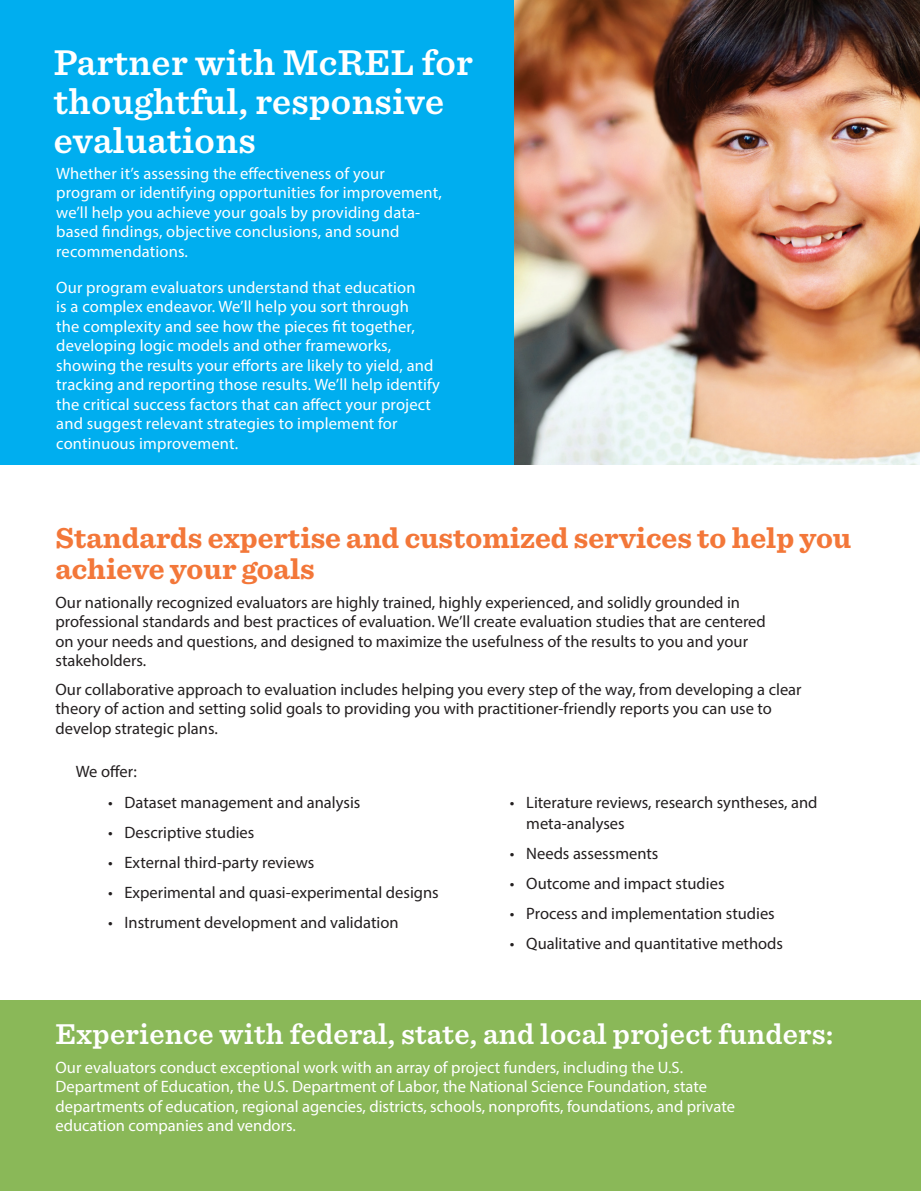
<style>
.page{position:relative;width:921px;height:1191px;background:#fff}
.page>*{position:absolute;margin:0;border:0;box-sizing:border-box;transform-origin:0 0}
.t1{font:600 37.5px/39px "Sentinel";letter-spacing:.01em;color:#fff}
.t2{font:700 30px/31.5px "Sentinel";color:#f37739}
.t3{font:600 30px "Sentinel";letter-spacing:.01em;color:#fff}
.t4{font:16.5px/19.5px "Myriad Pro";letter-spacing:.01em;color:#fff}
.t5{font:16.5px/19.5px "Myriad Pro";color:#231f20}
</style>
<div class="page">
<div style="left:0;top:1000px;width:921px;height:191px;background:#8ab858"></div>
<div style="left:0;top:0;width:920px;height:464px;background:#00aeef"></div>
<img style="left:514px;top:0;width:406px;height:464px">
<p class="t1" style="left:54px;top:41px;width:421px">Partner with McREL for thoughtful, responsive evaluations</p>
<p class="t4" style="left:56px;top:163px;width:387px">Whether it’s assessing the effectiveness of your program or identifying opportunities for improvement, we’ll help you achieve your goals by providing data&shy;based findings, objective conclusions, and sound recommendations.</p>
<p class="t4" style="left:56px;top:277px;width:385px">Our program evaluators understand that education<br>is a complex endeavor. We’ll help you sort through<br>the complexity and see how the pieces fit together, developing logic models and other frameworks, showing the results your efforts are likely to yield, and tracking and reporting those results. We’ll help identify the critical success factors that can affect your project and suggest relevant strategies to implement for continuous improvement.</p>
<p class="t2" style="left:56px;top:521px;width:798px">Standards expertise and customized services to help you achieve your goals</p>
<p class="t5" style="left:56px;top:592px;width:712px">Our nationally recognized evaluators are highly trained, highly experienced, and solidly grounded in professional standards and best practices of evaluation. We’ll create evaluation studies that are centered on your needs and questions, and designed to maximize the usefulness of the results to you and your stakeholders.</p>
<p class="t5" style="left:56px;top:679px;width:748px">Our collaborative approach to evaluation includes helping you every step of the way, from developing a clear theory of action and setting solid goals to providing you with practitioner-friendly reports you can use to develop strategic plans.</p>
<p class="t5" style="left:76px;top:762px;width:62px">We offer:</p>
<p class="t5" style="left:108px;top:793px;width:254px">• Dataset management and analysis</p>
<p class="t5" style="left:108px;top:823px;width:148px">• Descriptive studies</p>
<p class="t5" style="left:108px;top:853px;width:208px">• External third-party reviews</p>
<p class="t5" style="left:108px;top:883px;width:332px">• Experimental and quasi-experimental designs</p>
<p class="t5" style="left:108px;top:913px;width:292px">• Instrument development and validation</p>
<p class="t5" style="left:526px;top:792px;width:293px;line-height:21px;text-indent:-16px">• Literature reviews, research syntheses, and meta-analyses</p>
<p class="t5" style="left:510px;top:844px;width:150px">• Needs assessments</p>
<p class="t5" style="left:510px;top:874px;width:216px">• Outcome and impact studies</p>
<p class="t5" style="left:510px;top:904px;width:267px">• Process and implementation studies</p>
<p class="t5" style="left:510px;top:934px;width:275px">• Qualitative and quantitative methods</p>
<p class="t3" style="left:56px;top:1011px;width:780px">Experience with federal, state, and local project funders:</p>
<p class="t4" style="left:56px;top:1057px;width:681px">Our evaluators conduct exceptional work with an array of project funders, including the U.S.<br>Department of Education, the U.S. Department of Labor, the National Science Foundation, state departments of education, regional agencies, districts, schools, nonprofits, foundations, and private education companies and vendors.</p>
</div>
